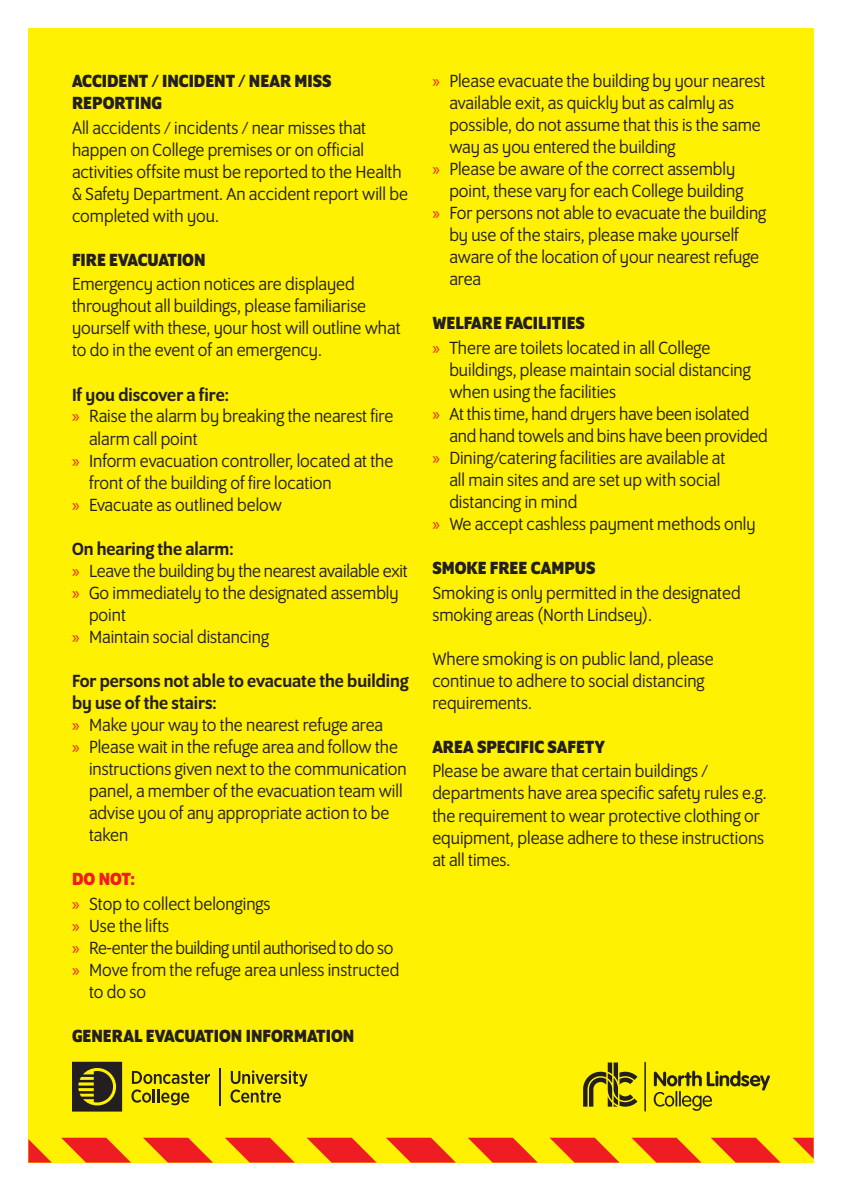
<style>
.page{position:relative;width:842px;height:1191px;background:#fff}
.page>*{position:absolute;margin:0;border:0;box-sizing:border-box;transform-origin:0 0}
.t1{font:19px/22px "Program OT";color:#231f20}
.t2{font:700 19px/22px "Program OT";color:#231f20}
.t3{font:500 19px "Program OT";color:#231f20}
.t4{font:19px "Program OT";letter-spacing:-.02em;color:#231f20}
.s1{font-family:"Myriad Pro";font-size:18px;color:#ee1d23}
.s2{font-weight:700;color:#ee1d23}
.s3{font-weight:700}
</style>
<div class="page">
<div style="left:28px;top:28px;width:786px;height:1134px;background:#fff101"></div>
<svg style="left:28px;top:1139px;width:23px;height:23px"></svg>
<svg style="left:386px;top:1137px;width:69px;height:25px"></svg>
<svg style="left:468px;top:1137px;width:69px;height:25px"></svg>
<svg style="left:550px;top:1137px;width:69px;height:25px"></svg>
<svg style="left:631px;top:1137px;width:70px;height:25px"></svg>
<svg style="left:61px;top:1137px;width:70px;height:25px"></svg>
<svg style="left:143px;top:1137px;width:70px;height:25px"></svg>
<svg style="left:225px;top:1137px;width:69px;height:25px"></svg>
<svg style="left:307px;top:1137px;width:69px;height:25px"></svg>
<svg style="left:711px;top:1137px;width:69px;height:25px"></svg>
<svg style="left:792px;top:1137px;width:22px;height:21px"></svg>
<svg style="left:583px;top:1062px;width:54px;height:44px"></svg>
<svg style="left:654px;top:1070px;width:116px;height:40px"></svg>
<hr style="left:644px;top:1061px;width:2px;height:50px;background:#231f20">
<svg style="left:72px;top:1061px;width:50px;height:50px;background:#4c461a"></svg>
<svg style="left:230px;top:1070px;width:78px;height:32px"></svg>
<svg style="left:131px;top:1071px;width:79px;height:34px"></svg>
<hr style="left:219px;top:1068px;width:2px;height:37px;background:#231f20">
<p class="t2" style="left:72px;top:69px;width:261px">ACCIDENT / INCIDENT / NEAR MISS<br>REPORTING</p>
<p class="t1" style="left:72px;top:116px;width:337px">All accidents / incidents / near misses that happen on College premises or on official activities offsite must be reported to the Health &amp; Safety Department. An accident report will be completed with you.</p>
<p class="t2" style="left:72px;top:248px;width:135px">FIRE EVACUATION</p>
<p class="t1" style="left:72px;top:273px;width:330px">Emergency action notices are displayed throughout all buildings, please familiarise yourself with these, your host will outline what to do in the event of an emergency.</p>
<p class="t3" style="left:72px;top:383px;width:158px">If you discover a fire:</p>
<p class="t1" style="left:72px;top:405px;width:323px"><span class="s1">»</span> Raise the alarm by breaking the nearest fire</p>
<p class="t1" style="left:89px;top:427px;width:110px">alarm call point</p>
<p class="t1" style="left:72px;top:449px;width:323px"><span class="s1">»</span> Inform evacuation controller, located at the</p>
<p class="t1" style="left:89px;top:471px;width:244px">front of the building of fire location</p>
<p class="t1" style="left:72px;top:493px;width:211px"><span class="s1">»</span> Evacuate as outlined below</p>
<p class="t3" style="left:72px;top:537px;width:163px">On hearing the alarm:</p>
<p class="t1" style="left:72px;top:559px;width:337px"><span class="s1">»</span> Leave the building by the nearest available exit</p>
<p class="t1" style="left:72px;top:581px;width:328px"><span class="s1">»</span> Go immediately to the designated assembly</p>
<p class="t1" style="left:89px;top:603px;width:38px">point</p>
<p class="t1" style="left:72px;top:625px;width:199px"><span class="s1">»</span> Maintain social distancing</p>
<p class="t3" style="left:72px;top:669px;width:338px">For persons not able to evacuate the building</p>
<p class="t3" style="left:72px;top:691px;width:146px">by use of the stairs:</p>
<p class="t1" style="left:72px;top:713px;width:313px"><span class="s1">»</span> Make your way to the nearest refuge area</p>
<p class="t1" style="left:72px;top:735px;width:327px"><span class="s1">»</span> Please wait in the refuge area and follow the</p>
<p class="t1" style="left:89px;top:757px;width:319px">instructions given next to the communication</p>
<p class="t1" style="left:89px;top:779px;width:315px">panel, a member of the evacuation team will</p>
<p class="t1" style="left:89px;top:801px;width:302px">advise you of any appropriate action to be</p>
<p class="t1" style="left:89px;top:823px;width:41px">taken</p>
<p class="t1" style="left:72px;top:866px;width:200px;line-height:24.8px"><span class="s2">DO NOT:<br></span><span class="s1">»</span> Stop to collect belongings</p>
<p class="t1" style="left:72px;top:914px;width:99px"><span class="s1">»</span> Use the lifts</p>
<p class="t4" style="left:72px;top:937px;width:323px"><span class="s1">»</span> Re-enter the building until authorised to do so</p>
<p class="t1" style="left:72px;top:958px;width:329px"><span class="s1">»</span> Move from the refuge area unless instructed</p>
<p class="t1" style="left:89px;top:980px;width:59px">to do so</p>
<p class="t2" style="left:72px;top:1024px;width:284px">GENERAL EVACUATION INFORMATION</p>
<p class="t1" style="left:432px;top:69px;width:334px"><span class="s1">»</span> Please evacuate the building by your nearest</p>
<p class="t1" style="left:449px;top:91px;width:286px">available exit, as quickly but as calmly as</p>
<p class="t1" style="left:449px;top:113px;width:313px">possible, do not assume that this is the same</p>
<p class="t1" style="left:449px;top:135px;width:228px">way as you entered the building</p>
<p class="t1" style="left:432px;top:157px;width:304px"><span class="s1">»</span> Please be aware of the correct assembly</p>
<p class="t1" style="left:449px;top:179px;width:296px">point, these vary for each College building</p>
<p class="t1" style="left:432px;top:201px;width:335px"><span class="s1">»</span> For persons not able to evacuate the building</p>
<p class="t1" style="left:449px;top:223px;width:291px">by use of the stairs, please make yourself</p>
<p class="t1" style="left:449px;top:245px;width:311px">aware of the location of your nearest refuge</p>
<p class="t1" style="left:449px;top:267px;width:33px">area</p>
<p class="t1" style="left:432px;top:310px;width:279px;line-height:24.8px"><span class="s3">WELFARE FACILITIES<br></span><span class="s1">»</span> There are toilets located in all College</p>
<p class="t1" style="left:449px;top:358px;width:303px">buildings, please maintain social distancing</p>
<p class="t1" style="left:449px;top:380px;width:168px">when using the facilities</p>
<p class="t1" style="left:432px;top:402px;width:319px"><span class="s1">»</span> At this time, hand dryers have been isolated</p>
<p class="t1" style="left:449px;top:424px;width:320px">and hand towels and bins have been provided</p>
<p class="t1" style="left:432px;top:446px;width:294px"><span class="s1">»</span> Dining/catering facilities are available at</p>
<p class="t1" style="left:449px;top:468px;width:272px">all main sites and are set up with social</p>
<p class="t1" style="left:449px;top:490px;width:129px">distancing in mind</p>
<p class="t1" style="left:432px;top:512px;width:325px"><span class="s1">»</span> We accept cashless payment methods only</p>
<p class="t2" style="left:432px;top:556px;width:165px">SMOKE FREE CAMPUS</p>
<p class="t1" style="left:432px;top:581px;width:310px">Smoking is only permitted in the designated smoking areas (North Lindsey).</p>
<p class="t1" style="left:432px;top:647px;width:283px">Where smoking is on public land, please continue to adhere to social distancing requirements.</p>
<p class="t2" style="left:432px;top:735px;width:174px">AREA SPECIFIC SAFETY</p>
<p class="t1" style="left:432px;top:760px;width:336px">Please be aware that certain buildings / departments have area specific safety rules e.g. the requirement to wear protective clothing or equipment, please adhere to these instructions at all times.</p>
</div>
